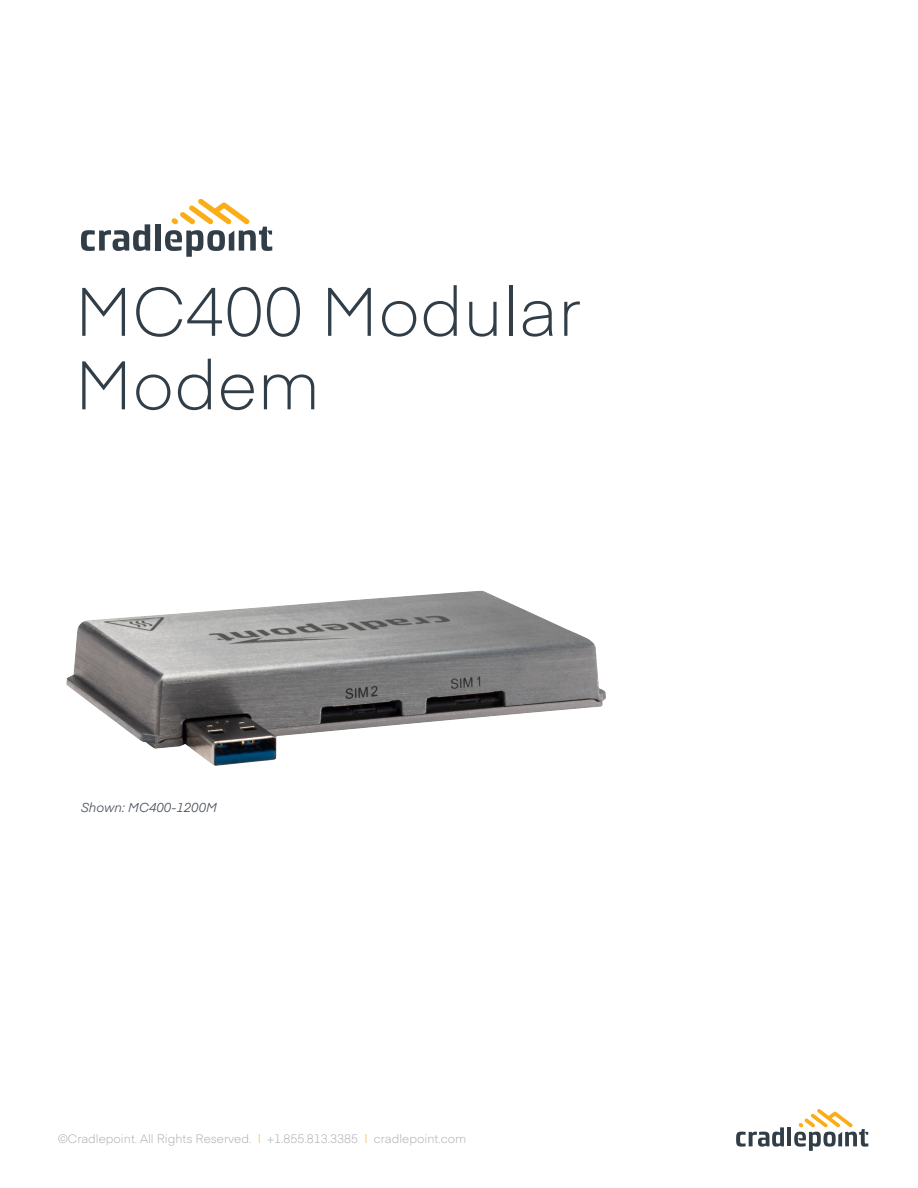
<style>
.page{position:relative;width:918px;height:1188px;background:#fff}
.page>*{position:absolute;margin:0;border:0;box-sizing:border-box;transform-origin:0 0}
.t1{font:300 67.5px/73.5px "Eina 01";color:#313e48}
.t2{font:italic 12.75px "Eina 01";color:#505660}
.t3{font:300 12px "Eina 01";color:#a3a9ad}
.s1{color:#fbad18}
</style>
<div class="page">
<img style="left:66px;top:591px;width:540px;height:175px">
<svg style="left:736px;top:1127px;width:48px;height:20px"></svg>
<hr style="left:787px;top:1127px;width:4px;height:19px;background:#313e48">
<svg style="left:794px;top:1109px;width:74px;height:42px"></svg>
<svg style="left:81px;top:224px;width:69px;height:27px"></svg>
<div style="left:155px;top:224px;width:6px;height:27px;background:#313e48"></div>
<svg style="left:165px;top:199px;width:107px;height:58px"></svg>
<h1 class="t1" style="left:75px;top:270px;width:508px">MC400 Modular<br>Modem</h1>
<p class="t2" style="left:81px;top:798px;width:137px">Shown: MC400-1200M</p>
<p class="t3" style="left:58px;top:1130px;width:409px">©Cradlepoint. All Rights Reserved. <span class="s1">|</span> +1.855.813.3385 <span class="s1">|</span> cradlepoint.com</p>
</div>
